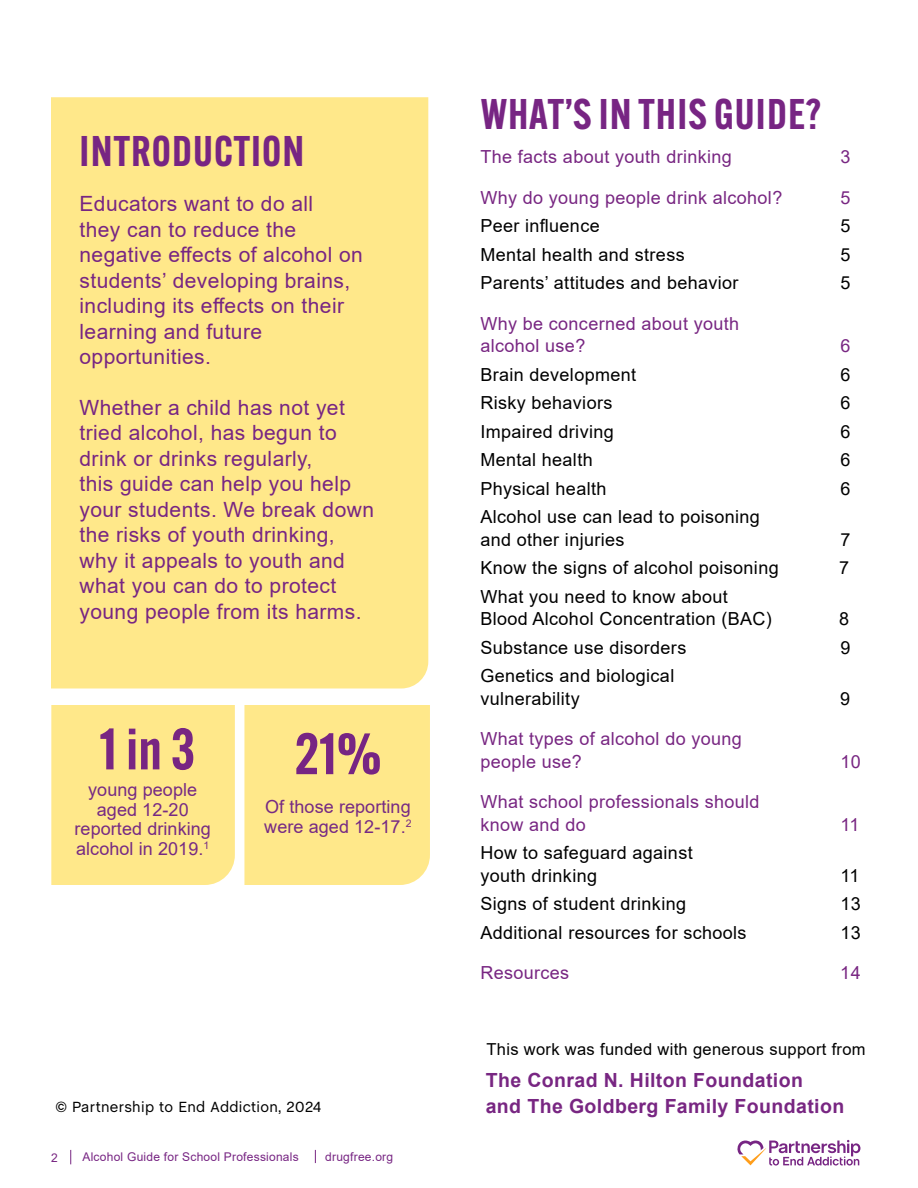
<style>
.page{position:relative;width:918px;height:1188px;background:#fff}
.page>*{position:absolute;margin:0;border:0;box-sizing:border-box;transform-origin:0 0}
.t1{font:600 57px "Alternate Gothic ATF";color:#782682}
.t2{font:600 57px "Alternate Gothic ATF";color:#772583}
.t3{font:600 42px "Alternate Gothic ATF";letter-spacing:.02em;color:#772583}
.t4{font:21px/25.5px "Arial";letter-spacing:.02em;color:#772583}
.t5{font:700 19.5px/25.5px "Arial";letter-spacing:.02em;color:#782682}
.t6{font:18px/22.5px "Arial";letter-spacing:.02em;color:#000}
.t7{font:18px/22.5px "Arial";letter-spacing:.02em;color:#782682}
.t8{font:18px/19.5px "Arial";letter-spacing:.005em;color:#762a84;text-align:center}
.t9{font:16.5px "Arial";letter-spacing:.02em;color:#000}
.t10{font:15px "Chalet";letter-spacing:.02em;color:#000}
.t11{font:12px "Arial";letter-spacing:.02em;color:#772583}
.t12{font:12px "Arial";color:#782682}
</style>
<div class="page">
<svg style="left:70px;top:1150px;width:1px;height:14px"></svg>
<svg style="left:315px;top:1150px;width:1px;height:13px"></svg>
<svg style="left:737px;top:1140px;width:123px;height:26px"></svg>
<div style="left:51px;top:97px;width:377px;height:592px;background:#ffe88a"></div>
<div style="left:51px;top:705px;width:184px;height:180px;background:#ffe88a"></div>
<div style="left:244px;top:705px;width:186px;height:180px;background:#ffe88a"></div>
<h2 class="t3" style="left:79px;top:124px;width:226px">INTRODUCTION</h2>
<p class="t4" style="left:80px;top:191px;width:285px">Educators want to do all<br>they can to reduce the negative effects of alcohol on students’ developing brains, including its effects on their learning and future opportunities.</p>
<p class="t4" style="left:80px;top:395px;width:296px">Whether a child has not yet tried alcohol, has begun to drink or drinks regularly,<br>this guide can help you help your students. We break down the risks of youth drinking, why it appeals to youth and what you can do to protect young people from its harms.</p>
<h1 class="t1" style="left:100px;top:713px;width:97px">1 in 3</h1>
<p class="t8" style="left:75px;top:780px;width:138px">young people aged 12-20 reported drinking alcohol in 2019.<sup>1</sup></p>
<h1 class="t2" style="left:295px;top:718px;width:88px">21%</h1>
<p class="t8" style="left:264px;top:797px;width:149px;text-align:left">Of those reporting were aged 12-17.<sup>2</sup></p>
<p class="t10" style="left:56px;top:1098px;width:267px">© Partnership to End Addiction, 2024</p>
<p class="t12" style="left:51px;top:1149px;width:8px">2</p>
<p class="t11" style="left:82px;top:1149px;width:218px">Alcohol Guide for School Professionals</p>
<p class="t11" style="left:325px;top:1148px;width:70px">drugfree.org</p>
<h2 class="t3" style="left:481px;top:87px;width:342px">WHAT’S IN THIS GUIDE?</h2>
<p class="t7" style="left:480px;top:146px;width:253px">The facts about youth drinking</p>
<p class="t7" style="left:840px;top:146px;width:12px">3</p>
<p class="t7" style="left:480px;top:186px;width:304px">Why do young people drink alcohol?</p>
<p class="t7" style="left:840px;top:186px;width:12px">5</p>
<p class="t6" style="left:480px;top:215px;width:121px">Peer influence</p>
<p class="t6" style="left:840px;top:215px;width:12px">5</p>
<p class="t6" style="left:480px;top:243px;width:206px">Mental health and stress</p>
<p class="t6" style="left:840px;top:243px;width:12px">5</p>
<p class="t6" style="left:480px;top:272px;width:260px">Parents’ attitudes and behavior</p>
<p class="t6" style="left:840px;top:272px;width:12px">5</p>
<p class="t7" style="left:480px;top:312px;width:260px">Why be concerned about youth alcohol use?</p>
<p class="t7" style="left:840px;top:335px;width:12px">6</p>
<p class="t6" style="left:480px;top:363px;width:157px">Brain development</p>
<p class="t6" style="left:840px;top:363px;width:12px">6</p>
<p class="t6" style="left:480px;top:392px;width:134px">Risky behaviors</p>
<p class="t6" style="left:840px;top:392px;width:12px">6</p>
<p class="t6" style="left:480px;top:420px;width:135px">Impaired driving</p>
<p class="t6" style="left:840px;top:420px;width:12px">6</p>
<p class="t6" style="left:480px;top:449px;width:114px">Mental health</p>
<p class="t6" style="left:840px;top:449px;width:12px">6</p>
<p class="t6" style="left:480px;top:477px;width:128px">Physical health</p>
<p class="t6" style="left:840px;top:477px;width:12px">6</p>
<p class="t6" style="left:480px;top:506px;width:281px">Alcohol use can lead to poisoning and other injuries</p>
<p class="t6" style="left:840px;top:528px;width:12px">7</p>
<p class="t6" style="left:480px;top:557px;width:300px">Know the signs of alcohol poisoning</p>
<p class="t6" style="left:839px;top:557px;width:12px">7</p>
<p class="t6" style="left:480px;top:585px;width:293px">What you need to know about<br>Blood Alcohol Concentration (BAC)</p>
<p class="t6" style="left:839px;top:608px;width:12px">8</p>
<p class="t6" style="left:480px;top:636px;width:208px">Substance use disorders</p>
<p class="t6" style="left:840px;top:636px;width:12px">9</p>
<p class="t6" style="left:480px;top:664px;width:196px">Genetics and biological vulnerability</p>
<p class="t6" style="left:840px;top:687px;width:12px">9</p>
<p class="t7" style="left:480px;top:727px;width:263px">What types of alcohol do young people use?</p>
<p class="t7" style="left:480px;top:790px;width:281px">What school professionals should know and do</p>
<p class="t6" style="left:480px;top:841px;width:214px">How to safeguard against youth drinking</p>
<p class="t7" style="left:840px;top:750px;width:22px">10</p>
<p class="t7" style="left:840px;top:813px;width:21px">11</p>
<p class="t6" style="left:840px;top:864px;width:21px">11</p>
<p class="t6" style="left:480px;top:892px;width:207px">Signs of student drinking</p>
<p class="t6" style="left:840px;top:892px;width:22px">13</p>
<p class="t6" style="left:480px;top:921px;width:268px">Additional resources for schools</p>
<p class="t6" style="left:840px;top:921px;width:22px">13</p>
<p class="t7" style="left:480px;top:961px;width:90px">Resources</p>
<p class="t7" style="left:840px;top:961px;width:22px">14</p>
<p class="t9" style="left:486px;top:1038px;width:381px">This work was funded with generous support from</p>
<p class="t5" style="left:486px;top:1068px;width:360px">The Conrad N. Hilton Foundation<br>and The Goldberg Family Foundation</p>
</div>
